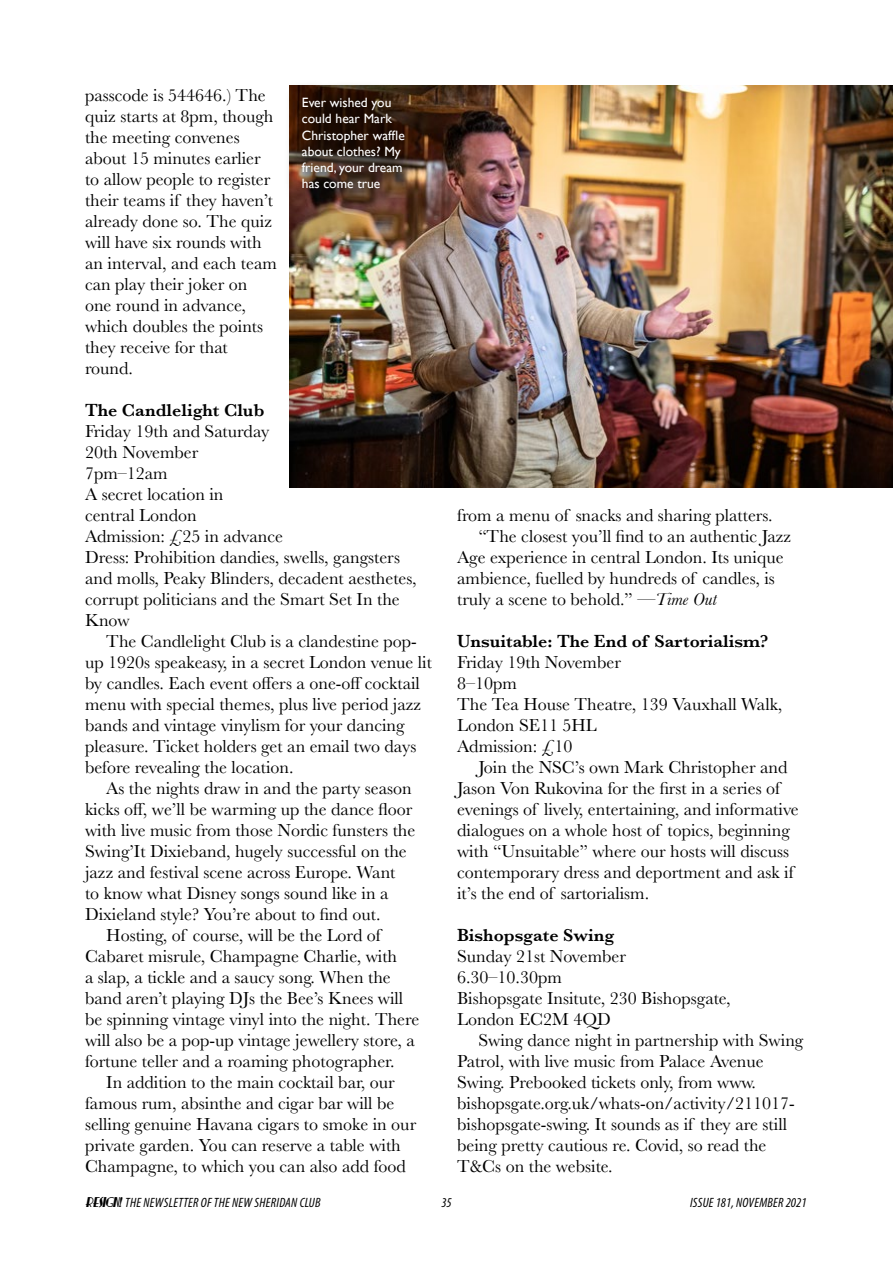
<style>
.page{position:relative;width:893px;height:1263px;background:#fff}
.page>*{position:absolute;margin:0;border:0;box-sizing:border-box;transform-origin:0 0}
.Body_text{font:18px/21px "Baskerville";color:#000}
.Body_text-2{font:600 18px "Baskerville";color:#000}
.Picture_caption{font:13.5px/16.2px "Gill Sans";color:#fff}
.t1{font:italic condensed 13.5px "Myriad Pro";letter-spacing:.02em;color:#000}
.s1{font-style:italic}
.s2{font-family:"Nickerbocker";font-stretch:normal}
</style>
<div class="page">
<img style="left:290px;top:85px;width:603px;height:402px">
<svg style="left:289px;top:85px;width:133px;height:121px;background:#3b2316"></svg>
<p class="Body_text" style="left:85px;top:85px;width:193px">passcode is 544646.) The quiz starts at 8pm, though the meeting convenes about 15 minutes earlier to allow people to register their teams if they haven’t already done so. The quiz will have six rounds with an interval, and each team can play their joker on one round in advance, which doubles the points they receive for that round.</p>
<p class="Body_text-2" style="left:85px;top:400px;width:181px">The Candlelight Club</p>
<p class="Body_text" style="left:85px;top:421px;width:186px">Friday 19th and Saturday<br>20th November</p>
<p class="Body_text" style="left:85px;top:463px;width:84px">7pm–12am</p>
<p class="Body_text" style="left:85px;top:484px;width:140px">A secret location in central London</p>
<p class="Body_text" style="left:85px;top:526px;width:199px">Admission: £25 in advance</p>
<p class="Body_text" style="left:85px;top:547px;width:333px">Dress: Prohibition dandies, swells, gangsters and molls, Peaky Blinders, decadent aesthetes, corrupt politicians and the Smart Set In the Know</p>
<p class="Body_text" style="left:85px;top:631px;width:348px;text-indent:21px">The Candlelight Club is a clandestine pop&shy;up 1920s speakeasy, in a secret London venue lit by candles. Each event offers a one-off cocktail menu with special themes, plus live period jazz bands and vintage vinylism for your dancing pleasure. Ticket holders get an email two days before revealing the location.</p>
<p class="Body_text" style="left:85px;top:778px;width:332px;text-indent:21px">As the nights draw in and the party season kicks off, we’ll be warming up the dance floor with live music from those Nordic funsters the Swing’It Dixieband, hugely successful on the jazz and festival scene across Europe. Want<br>to know what Disney songs sound like in a Dixieland style? You’re about to find out.</p>
<p class="Body_text" style="left:85px;top:925px;width:336px;text-indent:21px">Hosting, of course, will be the Lord of Cabaret misrule, Champagne Charlie, with<br>a slap, a tickle and a saucy song. When the band aren’t playing DJs the Bee’s Knees will be spinning vintage vinyl into the night. There will also be a pop-up vintage jewellery store, a fortune teller and a roaming photographer.</p>
<p class="Body_text" style="left:85px;top:1072px;width:333px;text-indent:21px">In addition to the main cocktail bar, our famous rum, absinthe and cigar bar will be selling genuine Havana cigars to smoke in our private garden. You can reserve a table with Champagne, to which you can also add food</p>
<p class="Picture_caption" style="left:302px;top:94px;width:104px">Ever wished you could hear Mark<br>Christopher waffle about clothes? My friend, your dream has come true</p>
<p class="Body_text" style="left:457px;top:505px;width:317px">from a menu of snacks and sharing platters.</p>
<p class="Body_text" style="left:457px;top:526px;width:336px;text-indent:21px">“The closest you’ll find to an authentic Jazz Age experience in central London. Its unique ambience, fuelled by hundreds of candles, is truly a scene to behold.” —<span class="s1">Time Out</span></p>
<p class="Body_text-2" style="left:457px;top:630px;width:313px">Unsuitable: The End of Sartorialism?</p>
<p class="Body_text" style="left:457px;top:652px;width:165px">Friday 19th November</p>
<p class="Body_text" style="left:457px;top:673px;width:61px">8–10pm</p>
<p class="Body_text" style="left:457px;top:694px;width:327px">The Tea House Theatre, 139 Vauxhall Walk,<br>London SE11 5HL</p>
<p class="Body_text" style="left:457px;top:736px;width:117px">Admission: £10</p>
<p class="Body_text" style="left:457px;top:757px;width:343px;text-indent:21px">Join the NSC’s own Mark Christopher and Jason Von Rukovina for the first in a series of evenings of lively, entertaining, and informative dialogues on a whole host of topics, beginning with “Unsuitable” where our hosts will discuss contemporary dress and deportment and ask if it’s the end of sartorialism.</p>
<p class="Body_text-2" style="left:457px;top:924px;width:158px">Bishopsgate Swing</p>
<p class="Body_text" style="left:457px;top:946px;width:170px">Sunday 21st November</p>
<p class="Body_text" style="left:457px;top:967px;width:106px">6.30–10.30pm</p>
<p class="Body_text" style="left:457px;top:988px;width:275px">Bishopsgate Insitute, 230 Bishopsgate,<br>London EC2M 4QD</p>
<p class="Body_text" style="left:457px;top:1030px;width:348px;text-indent:21px">Swing dance night in partnership with Swing Patrol, with live music from Palace Avenue Swing. Prebooked tickets only, from www. bishopsgate.org.uk/whats-on/activity/211017- bishopsgate-swing. It sounds as if they are still being pretty cautious re. Covid, so read the T&amp;Cs on the website.</p>
<p class="t1" style="left:85px;top:1194px;width:237px"><span class="s2">RESIGN!</span>THE NEWSLETTER OF THE NEW SHERIDAN CLUB</p>
<p class="t1" style="left:441px;top:1194px;width:12px">35</p>
<p class="t1" style="left:690px;top:1194px;width:118px">ISSUE 181, NOVEMBER 2021</p>
</div>
